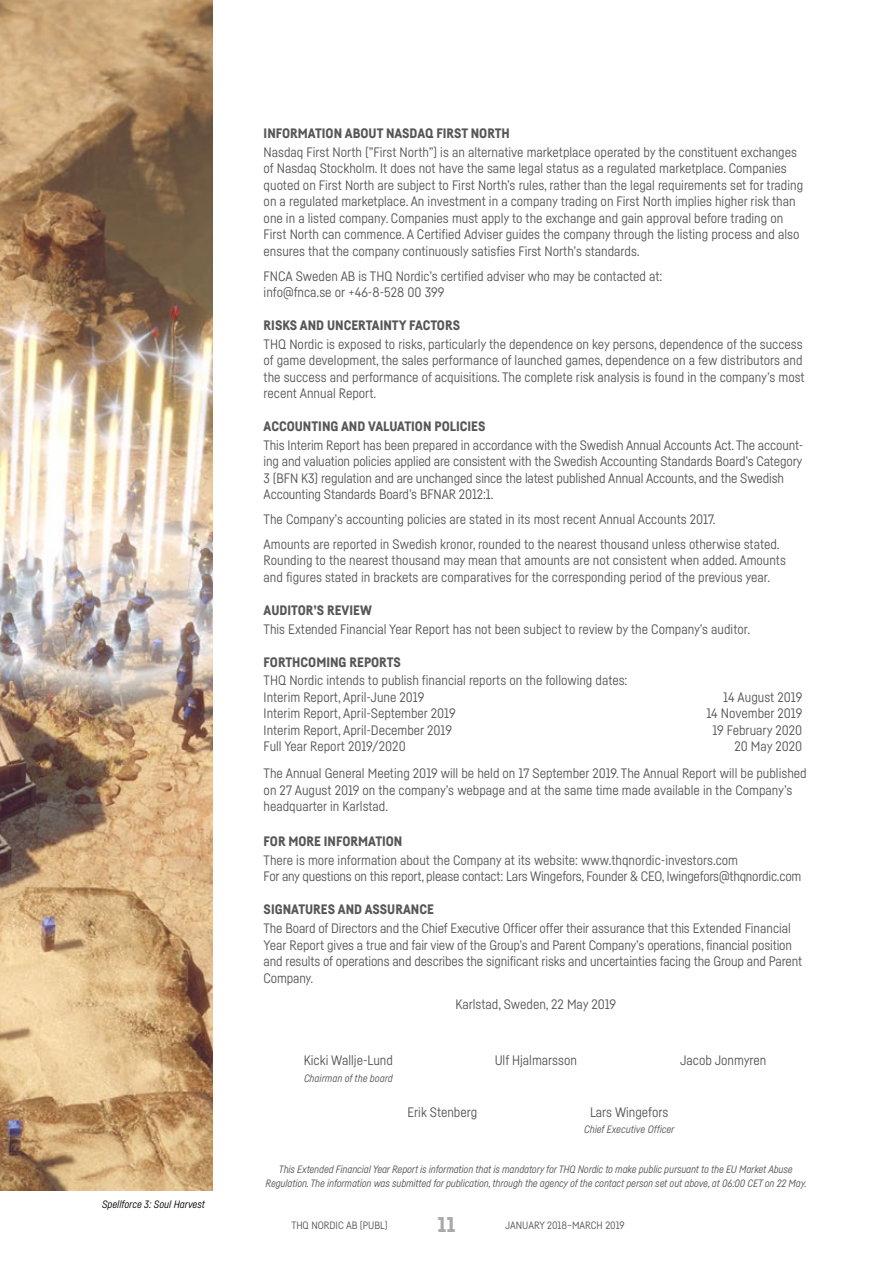
<style>
.page{position:relative;width:893px;height:1263px;background:#fff}
.page>*{position:absolute;margin:0;border:0;box-sizing:border-box;transform-origin:0 0}
.t1{font:900 21px "Fabrikat";color:#a8a8a8}
.t2{font:13.5px/16.5px "Fabrikat";color:#575756}
.t3{font:900 13.5px "Fabrikat";color:#575756}
.t4{font:italic 10.5px/13.5px "Fabrikat";letter-spacing:-.01em;color:#575756;text-align:center}
.t5{font:10.5px "Fabrikat";color:#575756}
.t6{font:italic 10.5px "Fabrikat";color:#000}
</style>
<div class="page">
<img style="left:0;top:0;width:213px;height:1191px">
<p class="t6" style="left:102px;top:1198px;width:104px">Spellforce 3: Soul Harvest</p>
<p class="t3" style="left:264px;top:125px;width:248px">INFORMATION ABOUT NASDAQ FIRST NORTH</p>
<p class="t2" style="left:264px;top:144px;width:541px">Nasdaq First North (”First North”) is an alternative marketplace operated by the constituent exchanges of Nasdaq Stockholm. It does not have the same legal status as a regulated marketplace. Companies quoted on First North are subject to First North’s rules, rather than the legal requirements set for trading on a regulated marketplace. An investment in a company trading on First North implies higher risk than one in a listed company. Companies must apply to the exchange and gain approval before trading on First North can commence. A Certified Adviser guides the company through the listing process and also ensures that the company continuously satisfies First North’s standards.</p>
<p class="t2" style="left:264px;top:267px;width:400px">FNCA Sweden AB is THQ Nordic’s certified adviser who may be contacted at: info@fnca.se or +46-8-528 00 399</p>
<p class="t3" style="left:264px;top:317px;width:198px">RISKS AND UNCERTAINTY FACTORS</p>
<p class="t2" style="left:264px;top:335px;width:542px">THQ Nordic is exposed to risks, particularly the dependence on key persons, dependence of the success of game development, the sales performance of launched games, dependence on a few distributors and the success and performance of acquisitions. The complete risk analysis is found in the company’s most recent Annual Report.</p>
<p class="t3" style="left:264px;top:418px;width:223px">ACCOUNTING AND VALUATION POLICIES</p>
<p class="t2" style="left:264px;top:437px;width:541px">This Interim Report has been prepared in accordance with the Swedish Annual Accounts Act. The account&shy;ing and valuation policies applied are consistent with the Swedish Accounting Standards Board’s Category 3 (BFN K3) regulation and are unchanged since the latest published Annual Accounts, and the Swedish Accounting Standards Board’s BFNAR 2012:1.</p>
<p class="t2" style="left:264px;top:507px;width:517px;line-height:24.8px">The Company’s accounting policies are stated in its most recent Annual Accounts 2017.<br>Amounts are reported in Swedish kronor, rounded to the nearest thousand unless otherwise stated.</p>
<p class="t2" style="left:264px;top:552px;width:524px">Rounding to the nearest thousand may mean that amounts are not consistent when added. Amounts and figures stated in brackets are comparatives for the corresponding period of the previous year.</p>
<p class="t3" style="left:264px;top:602px;width:110px">AUDITOR’S REVIEW</p>
<p class="t2" style="left:264px;top:620px;width:488px">This Extended Financial Year Report has not been subject to review by the Company’s auditor.</p>
<p class="t3" style="left:264px;top:653px;width:139px">FORTHCOMING REPORTS</p>
<p class="t2" style="left:264px;top:672px;width:365px">THQ Nordic intends to publish financial reports on the following dates:<br>Interim Report, April-June 2019</p>
<p class="t2" style="left:723px;top:688px;width:80px">14 August 2019</p>
<p class="t2" style="left:264px;top:705px;width:193px">Interim Report, April-September 2019</p>
<p class="t2" style="left:706px;top:705px;width:97px">14 November 2019</p>
<p class="t2" style="left:264px;top:721px;width:190px">Interim Report, April-December 2019</p>
<p class="t2" style="left:712px;top:721px;width:91px">19 February 2020</p>
<p class="t2" style="left:264px;top:738px;width:144px">Full Year Report 2019/2020</p>
<p class="t2" style="left:264px;top:733px;width:544px;line-height:26.8px;text-indent:471px">20 May 2020<br>The Annual General Meeting 2019 will be held on 17 September 2019. The Annual Report will be published</p>
<p class="t2" style="left:264px;top:781px;width:530px">on 27 August 2019 on the company’s webpage and at the same time made available in the Company’s headquarter in Karlstad.</p>
<p class="t3" style="left:264px;top:833px;width:140px">FOR MORE INFORMATION</p>
<p class="t2" style="left:264px;top:851px;width:539px">There is more information about the Company at its website: www.thqnordic-investors.com<br>For any questions on this report, please contact: Lars Wingefors, Founder &amp; CEO, lwingefors@thqnordic.com</p>
<p class="t3" style="left:264px;top:901px;width:172px">SIGNATURES AND ASSURANCE</p>
<p class="t2" style="left:264px;top:919px;width:540px">The Board of Directors and the Chief Executive Officer offer their assurance that this Extended Financial Year Report gives a true and fair view of the Group’s and Parent Company’s operations, financial position and results of operations and describes the significant risks and uncertainties facing the Group and Parent Company.</p>
<p class="t2" style="left:455px;top:996px;width:162px">Karlstad, Sweden, 22 May 2019</p>
<p class="t2" style="left:304px;top:1052px;width:91px">Kicki Wallje-Lund</p>
<p class="t4" style="left:304px;top:1071px;width:90px">Chairman of the board</p>
<p class="t2" style="left:495px;top:1052px;width:84px">Ulf Hjalmarsson</p>
<p class="t2" style="left:680px;top:1052px;width:88px">Jacob Jonmyren</p>
<p class="t2" style="left:407px;top:1103px;width:71px">Erik Stenberg</p>
<p class="t2" style="left:590px;top:1103px;width:80px">Lars Wingefors</p>
<p class="t4" style="left:584px;top:1122px;width:92px">Chief Executive Officer</p>
<p class="t4" style="left:265px;top:1162px;width:543px">This Extended Financial Year Report is information that is mandatory for THQ Nordic to make public pursuant to the EU Market Abuse<br>Regulation. The information was submitted for publication, through the agency of the contact person set out above, at 06:00 CET on 22 May.</p>
<p class="t5" style="left:291px;top:1219px;width:98px">THQ NORDIC AB (PUBL)</p>
<h1 class="t1" style="left:438px;top:1211px;width:19px">11</h1>
<p class="t5" style="left:505px;top:1219px;width:121px">JANUARY 2018–MARCH 2019</p>
</div>
